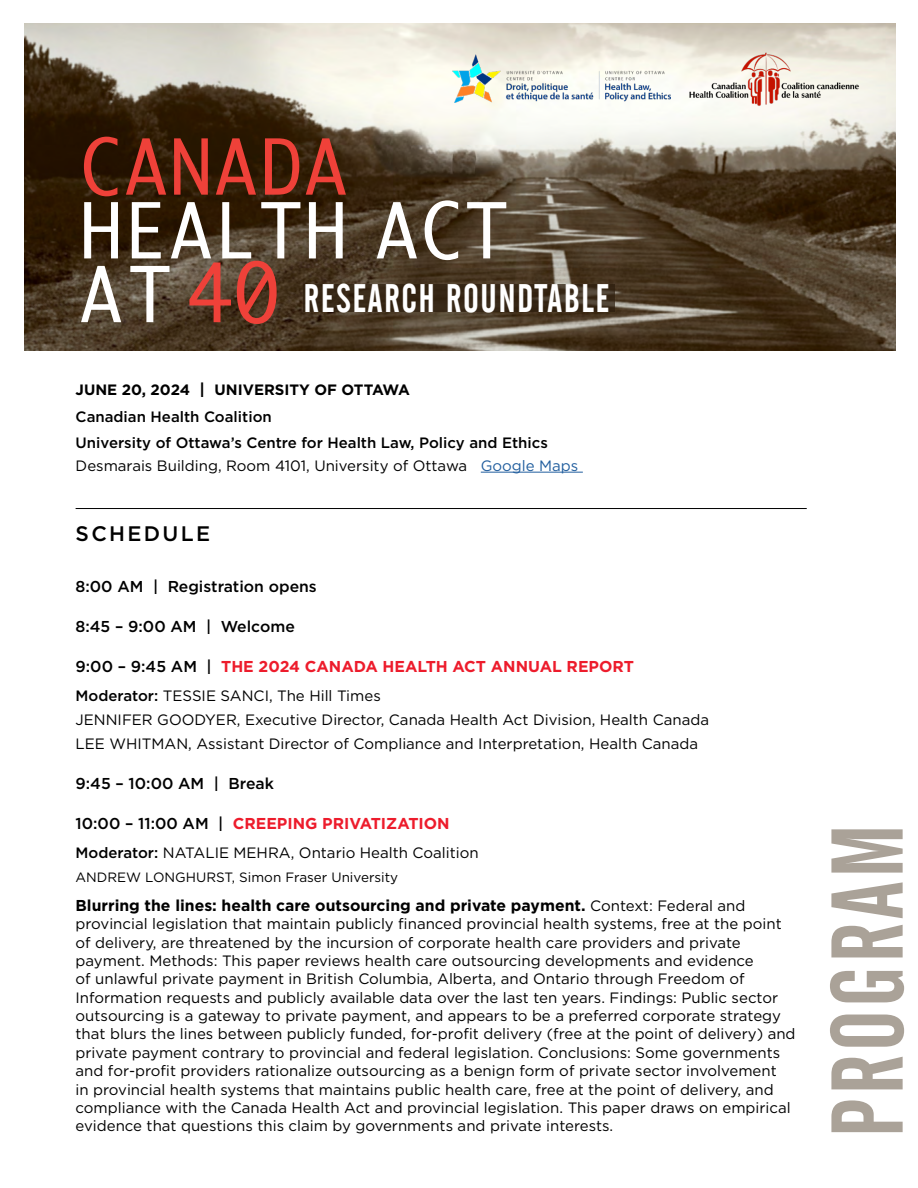
<style>
.page{position:relative;width:918px;height:1188px;background:#fff}
.page>*{position:absolute;margin:0;border:0;box-sizing:border-box;transform-origin:0 0}
.t1{font:100.8px "Alternate Gothic No 2 TL";letter-spacing:.04em;color:#aaa298;scale:.95 1}
.t2{font:39.75px "Alternate Gothic No 2 TL";letter-spacing:.04em;color:#fff;scale:.95 1}
.t3{font:500 21px "Gotham";letter-spacing:.11em;color:#000}
.t4{font:700 15.75px "Gotham";color:#ed1c2c}
.t5{font:700 15.75px "Gotham";color:#000}
.t6{font:500 15.75px "Gotham";color:#000}
.t7{font:15px/18.5px "Gotham";color:#000}
.t8{font:500 15px/26.7px "Gotham";color:#000}
.t9{font:13.5px "Gotham";color:#000}
.s1{font-weight:700}
.s2{font-weight:700;font-size:15.75px}
.s3{color:#215e9e}
.s4{font-weight:500;color:#000}
.s5{font-weight:500}
.s6{font-weight:400;font-size:15px}
</style>
<div class="page">
<hr style="left:481px;top:472px;width:102px;height:1px;background:#215e9e">
<hr style="left:76px;top:508px;width:731px;height:1px;background:#000">
<img style="left:25px;top:24px;width:870px;height:327px">
<img style="left:684px;top:47px;width:181px;height:64px">
<img style="left:453px;top:54px;width:218px;height:49px">
<img style="left:506px;top:284px;width:109px;height:28px">
<svg style="left:81px;top:137px;width:425px;height:187px;background:#674a39"></svg>
<h2 class="t2" style="left:304px;top:276px;width:324px">RESEARCH ROUNDTABLE</h2>
<p class="t8" style="left:76px;top:376px;width:474px"><span class="s1">JUNE 20, 2024</span> <span class="s2">|</span> <span class="s1">UNIVERSITY OF OTTAWA<br></span>Canadian Health Coalition<br>University of Ottawa’s Centre for Health Law, Policy and Ethics</p>
<p class="t7" style="left:76px;top:456px;width:504px">Desmarais Building, Room 4101, University of Ottawa <span class="s3">Google Maps</span></p>
<h3 class="t3" style="left:76px;top:520px;width:136px">SCHEDULE</h3>
<p class="t6" style="left:76px;top:576px;width:243px">8:00 AM | Registration opens</p>
<p class="t6" style="left:76px;top:616px;width:221px">8:45 – 9:00 AM | Welcome</p>
<p class="t4" style="left:76px;top:656px;width:560px"><span class="s4">9:00 – 9:45 AM |</span> THE 2024 CANADA HEALTH ACT ANNUAL REPORT</p>
<p class="t7" style="left:76px;top:684px;width:635px;line-height:23.9px"><span class="s5">Moderator:</span> TESSIE SANCI, The Hill Times<br>JENNIFER GOODYER, Executive Director, Canada Health Act Division, Health Canada<br>LEE WHITMAN, Assistant Director of Compliance and Interpretation, Health Canada</p>
<p class="t6" style="left:76px;top:773px;width:200px">9:45 – 10:00 AM | Break</p>
<p class="t4" style="left:76px;top:813px;width:376px"><span class="s4">10:00 – 11:00 AM |</span> CREEPING PRIVATIZATION</p>
<p class="t7" style="left:76px;top:843px;width:405px"><span class="s5">Moderator:</span> NATALIE MEHRA, Ontario Health Coalition</p>
<p class="t9" style="left:76px;top:868px;width:324px">ANDREW LONGHURST, Simon Fraser University</p>
<p class="t5" style="left:76px;top:895px;width:671px">Blurring the lines: health care outsourcing and private payment. <span class="s6">Context: Federal and</span></p>
<p class="t7" style="left:76px;top:914px;width:721px">provincial legislation that maintain publicly financed provincial health systems, free at the point of delivery, are threatened by the incursion of corporate health care providers and private payment. Methods: This paper reviews health care outsourcing developments and evidence<br>of unlawful private payment in British Columbia, Alberta, and Ontario through Freedom of Information requests and publicly available data over the last ten years. Findings: Public sector outsourcing is a gateway to private payment, and appears to be a preferred corporate strategy that blurs the lines between publicly funded, for-profit delivery (free at the point of delivery) and private payment contrary to provincial and federal legislation. Conclusions: Some governments and for-profit providers rationalize outsourcing as a benign form of private sector involvement<br>in provincial health systems that maintains public health care, free at the point of delivery, and compliance with the Canada Health Act and provincial legislation. This paper draws on empirical evidence that questions this claim by governments and private interests.</p>
<h1 class="t1" style="left:812px;top:1137px;width:331px;rotate:-90deg">PROGRAM</h1>
</div>
